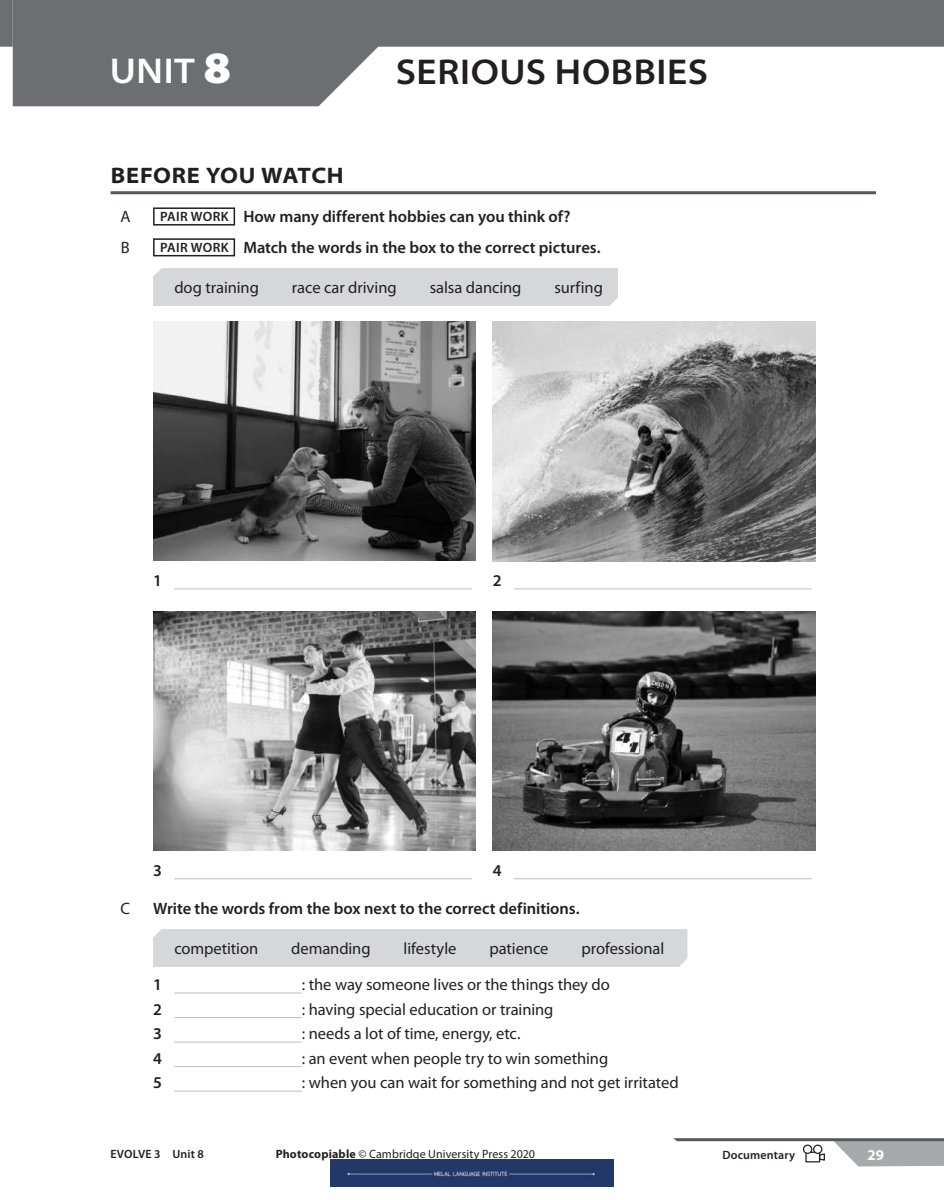
<style>
.page{position:relative;width:944px;height:1200px;background:#fff}
.page>*{position:absolute;margin:0;border:0;box-sizing:border-box;transform-origin:0 0}
.t1{font:600 semi-expanded 36px "Myriad Pro";letter-spacing:.015em;color:#231f20}
.t2{font:600 semi-expanded 36px "Myriad Pro";color:#fff}
.t3{font:700 semi-expanded 22.5px "Myriad Pro";letter-spacing:.025em;color:#231f20}
.t4{font:16.5px "Myriad Pro";letter-spacing:-.005em;color:#231f20}
.t5{font:600 16.5px "Myriad Pro";color:#231f20}
.t6{font:700 15px "Myriad Pro";color:#fff}
.t7{font:12px "Myriad Pro";letter-spacing:.01em;color:#231f20}
.t8{font:600 12px "Myriad Pro";letter-spacing:.01em;color:#231f20}
.s1{font-weight:900;font-size:45px}
.s2{font-size:13.5px}
.s3{font-weight:700}
</style>
<div class="page">
<hr style="left:111px;top:191px;width:765px;height:3px;background:#57585a">
<div style="left:153px;top:207px;width:82px;height:18px;border:2px solid #231f20"></div>
<div style="left:153px;top:238px;width:82px;height:18px;border:2px solid #231f20"></div>
<div style="left:153px;top:268px;width:465px;height:38px;background:#d6d7d9"></div>
<img style="left:153px;top:322px;width:323px;height:239px">
<img style="left:153px;top:611px;width:323px;height:239px">
<img style="left:493px;top:322px;width:322px;height:239px">
<img style="left:493px;top:611px;width:322px;height:239px">
<hr style="left:174px;top:588px;width:298px;height:1px;background:#bcbdc0">
<hr style="left:174px;top:878px;width:298px;height:1px;background:#bcbdc0">
<hr style="left:514px;top:588px;width:298px;height:1px;background:#bcbdc0">
<hr style="left:514px;top:878px;width:298px;height:1px;background:#bcbdc0">
<div style="left:153px;top:929px;width:534px;height:37px;background:#d6d7d9"></div>
<hr style="left:174px;top:992px;width:128px;height:1px;background:#bcbdc0">
<hr style="left:174px;top:1016px;width:128px;height:1px;background:#bcbdc0">
<hr style="left:174px;top:1041px;width:128px;height:1px;background:#bcbdc0">
<hr style="left:174px;top:1065px;width:128px;height:1px;background:#bcbdc0">
<hr style="left:174px;top:1090px;width:128px;height:1px;background:#bcbdc0">
<svg style="left:13px;top:0;width:931px;height:106px;fill:#6d6e71"></svg>
<svg style="left:833px;top:1140px;width:111px;height:26px;background:#adaeb2"></svg>
<hr style="left:675px;top:1137px;width:269px;height:3px;background:#57585a">
<div style="left:0;top:0;width:13px;height:47px;background:#6d6e71"></div>
<div style="left:805px;top:1151px;width:15px;height:11px;border:1px solid #231f20"></div>
<svg style="left:818px;top:1151px;width:7px;height:10px"></svg>
<div style="left:803px;top:1144px;width:9px;height:9px;border:1px solid #231f20;border-radius:50%"></div>
<div style="left:813px;top:1144px;width:9px;height:9px;border:1px solid #231f20;border-radius:50%"></div>
<img style="left:330px;top:1159px;width:284px;height:27px">
<h1 class="t2" style="left:110px;top:56px;width:123px">UNIT <span class="s1">8</span></h1>
<h1 class="t1" style="left:396px;top:58px;width:314px">SERIOUS HOBBIES</h1>
<h2 class="t3" style="left:111px;top:167px;width:234px">BEFORE YOU WATCH</h2>
<p class="t4" style="left:120px;top:210px;width:12px">A</p>
<p class="t5" style="left:160px;top:210px;width:412px"><span class="s2">PAIR WORK</span> How many different hobbies can you think of?</p>
<p class="t4" style="left:121px;top:241px;width:10px">B</p>
<p class="t5" style="left:160px;top:241px;width:442px"><span class="s2">PAIR WORK</span> Match the words in the box to the correct pictures.</p>
<p class="t4" style="left:174px;top:281px;width:86px">dog training</p>
<p class="t4" style="left:292px;top:281px;width:106px">race car driving</p>
<p class="t4" style="left:430px;top:281px;width:93px">salsa dancing</p>
<p class="t4" style="left:554px;top:281px;width:50px">surfing</p>
<p class="t5" style="left:153px;top:574px;width:10px">1</p>
<p class="t5" style="left:153px;top:863px;width:10px">3</p>
<p class="t5" style="left:493px;top:574px;width:10px">2</p>
<p class="t5" style="left:493px;top:863px;width:10px">4</p>
<p class="t4" style="left:121px;top:901px;width:11px">C</p>
<p class="t5" style="left:153px;top:901px;width:428px">Write the words from the box next to the correct definitions.</p>
<p class="t4" style="left:174px;top:941px;width:85px">competition</p>
<p class="t4" style="left:291px;top:941px;width:81px">demanding</p>
<p class="t4" style="left:404px;top:941px;width:54px">lifestyle</p>
<p class="t4" style="left:489px;top:941px;width:61px">patience</p>
<p class="t4" style="left:581px;top:941px;width:84px">professional</p>
<p class="t5" style="left:153px;top:978px;width:10px">1</p>
<p class="t4" style="left:302px;top:977px;width:309px">: the way someone lives or the things they do</p>
<p class="t5" style="left:153px;top:1002px;width:10px">2</p>
<p class="t4" style="left:302px;top:1002px;width:253px">: having special education or training</p>
<p class="t5" style="left:153px;top:1027px;width:10px">3</p>
<p class="t4" style="left:302px;top:1026px;width:220px">: needs a lot of time, energy, etc.</p>
<p class="t5" style="left:153px;top:1051px;width:10px">4</p>
<p class="t4" style="left:302px;top:1051px;width:308px">: an event when people try to win something</p>
<p class="t5" style="left:153px;top:1076px;width:10px">5</p>
<p class="t4" style="left:302px;top:1075px;width:378px">: when you can wait for something and not get irritated</p>
<p class="t8" style="left:111px;top:1148px;width:95px">EVOLVE 3 Unit 8</p>
<p class="t7" style="left:276px;top:1149px;width:261px"><span class="s3">Photocopiable</span> © Cambridge University Press 2020</p>
<p class="t8" style="left:722px;top:1149px;width:74px">Documentary</p>
<p class="t6" style="left:867px;top:1148px;width:18px">29</p>
</div>
